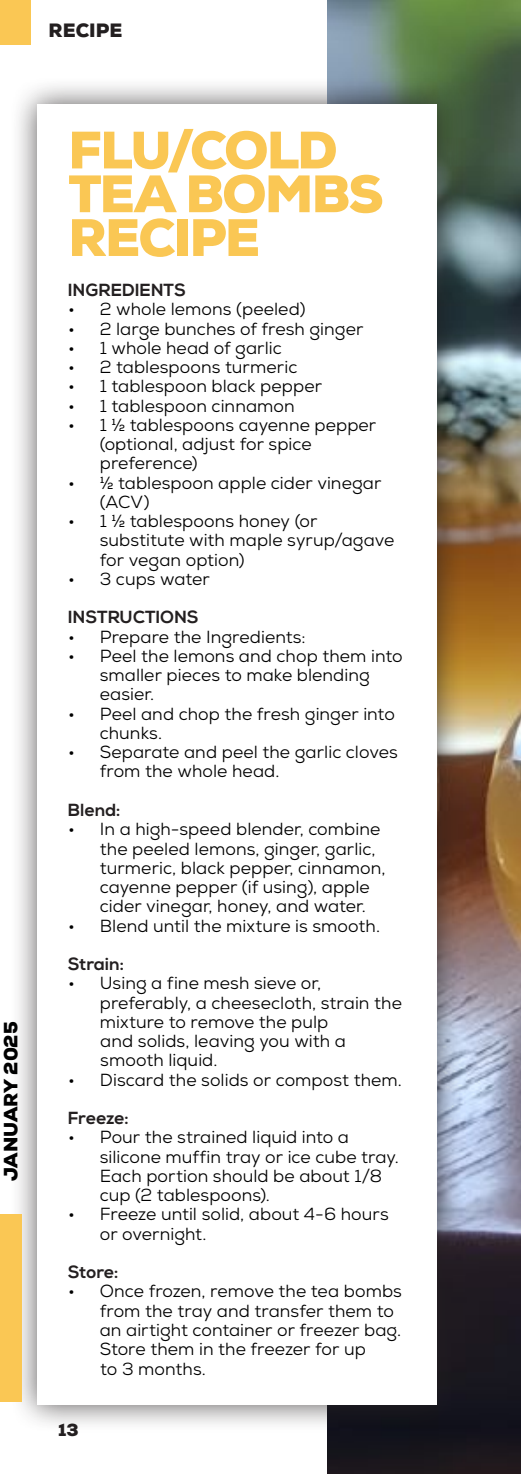
<style>
.page{position:relative;width:521px;height:1474px;background:#fff}
.page>*{position:absolute;margin:0;border:0;box-sizing:border-box;transform-origin:0 0}
.t1{font:900 52.5px/43.8px "Nexa";letter-spacing:-.035em;color:#fac754}
.t2{font:900 19.25px "Nexa";letter-spacing:-.005em;color:#000}
.t3{font:900 19.25px "Nexa";letter-spacing:-.005em;color:#231f20}
.t4{font:17.5px/19.2px "Nexa";letter-spacing:.005em;color:#000}
.t5{font:700 17.5px "Nexa";letter-spacing:.01em;color:#231f20}
.t6{font:900 17.5px "Nexa";color:#231f20}
</style>
<div class="page">
<img style="left:327px;top:0;width:194px;height:1473px">
<div style="left:9px;top:76px;width:455px;height:1356px;background:#231f20;opacity:.75"></div>
<div style="left:37px;top:104px;width:400px;height:1300px;background:#fff"></div>
<div style="left:0;top:1213px;width:22px;height:187px;background:#fac754"></div>
<div style="left:0;top:0;width:30px;height:45px;background:#fac754"></div>
<p class="t3" style="left:49px;top:18px;width:75px">RECIPE</p>
<p class="t2" style="left:-2px;top:1180px;width:161px;rotate:-90deg">JANUARY 2025</p>
<h1 class="t1" style="left:68px;top:128px;width:317px">FLU/COLD<br>TEA BOMBS<br>RECIPE</h1>
<p class="t5" style="left:68px;top:280px;width:119px">INGREDIENTS</p>
<p class="t4" style="left:68px;top:300px;width:239px">• 2 whole lemons (peeled)</p>
<p class="t4" style="left:68px;top:319px;width:297px">• 2 large bunches of fresh ginger</p>
<p class="t4" style="left:68px;top:338px;width:215px">• 1 whole head of garlic</p>
<p class="t4" style="left:68px;top:357px;width:231px">• 2 tablespoons turmeric</p>
<p class="t4" style="left:68px;top:377px;width:255px">• 1 tablespoon black pepper</p>
<p class="t4" style="left:68px;top:396px;width:228px">• 1 tablespoon cinnamon</p>
<p class="t4" style="left:100px;top:415px;width:278px;text-indent:-32px">• 1 ½ tablespoons cayenne pepper (optional, adjust for spice preference)</p>
<p class="t4" style="left:100px;top:473px;width:283px;text-indent:-32px">• ½ tablespoon apple cider vinegar (ACV)</p>
<p class="t4" style="left:100px;top:511px;width:296px;text-indent:-32px">• 1 ½ tablespoons honey (or substitute with maple syrup/agave for vegan option)</p>
<p class="t4" style="left:68px;top:569px;width:143px">• 3 cups water</p>
<p class="t5" style="left:68px;top:607px;width:132px">INSTRUCTIONS</p>
<p class="t4" style="left:68px;top:627px;width:239px">• Prepare the Ingredients:</p>
<p class="t4" style="left:100px;top:646px;width:304px;text-indent:-32px">• Peel the lemons and chop them into smaller pieces to make blending easier.</p>
<p class="t4" style="left:100px;top:704px;width:296px;text-indent:-32px">• Peel and chop the fresh ginger into chunks.</p>
<p class="t4" style="left:100px;top:742px;width:299px;text-indent:-32px">• Separate and peel the garlic cloves from the whole head.</p>
<p class="t5" style="left:68px;top:799px;width:54px">Blend:</p>
<p class="t4" style="left:100px;top:819px;width:287px;text-indent:-32px">• In a high-speed blender, combine the peeled lemons, ginger, garlic, turmeric, black pepper, cinnamon, cayenne pepper (if using), apple cider vinegar, honey, and water.</p>
<p class="t4" style="left:68px;top:916px;width:313px">• Blend until the mixture is smooth.</p>
<p class="t5" style="left:68px;top:953px;width:57px">Strain:</p>
<p class="t4" style="left:100px;top:973px;width:304px;text-indent:-32px">• Using a fine mesh sieve or, preferably, a cheesecloth, strain the mixture to remove the pulp<br>and solids, leaving you with a smooth liquid.</p>
<p class="t4" style="left:68px;top:1070px;width:335px">• Discard the solids or compost them.</p>
<p class="t5" style="left:68px;top:1107px;width:62px">Freeze:</p>
<p class="t4" style="left:100px;top:1127px;width:300px;text-indent:-32px">• Pour the strained liquid into a silicone muffin tray or ice cube tray.<br>Each portion should be about 1/8 cup (2 tablespoons).</p>
<p class="t4" style="left:100px;top:1204px;width:290px;text-indent:-32px">• Freeze until solid, about 4-6 hours or overnight.</p>
<p class="t5" style="left:68px;top:1261px;width:52px">Store:</p>
<p class="t4" style="left:100px;top:1281px;width:304px;text-indent:-32px">• Once frozen, remove the tea bombs from the tray and transfer them to an airtight container or freezer bag.<br>Store them in the freezer for up<br>to 3 months.</p>
<p class="t6" style="left:58px;top:1417px;width:22px">13</p>
</div>
